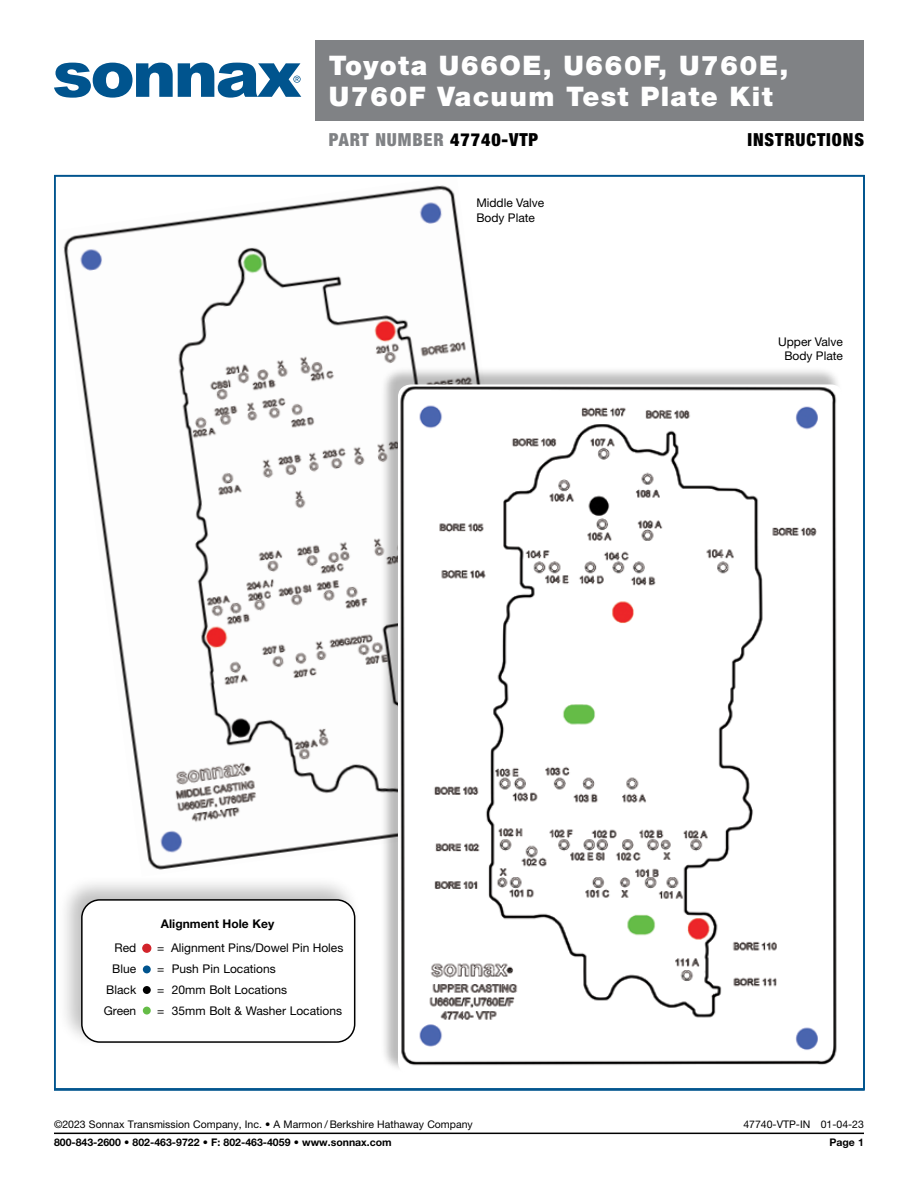
<style>
.page{position:relative;width:918px;height:1188px;background:#fff}
.page>*{position:absolute;margin:0;border:0;box-sizing:border-box;transform-origin:0 0}
.t1{font:900 27px/31.5px "Helvetica Neue LT Std";letter-spacing:.05em;color:#fff}
.t2{font:900 condensed 18px "Helvetica Neue LT Std";letter-spacing:.05em;color:#808285}
.t3{font:900 condensed 18px "Helvetica Neue LT Std";letter-spacing:.05em;color:#000}
.t4{font:12px/14.4px "Helvetica Neue LT Std";color:#000}
.t5{font:700 12px "Helvetica Neue LT Std";color:#000}
.t6{font:10.5px "Helvetica Neue LT Std";color:#000}
.t7{font:700 10.5px "Helvetica Neue LT Std";color:#000}
.s1{color:#000}
</style>
<div class="page">
<div style="left:315px;top:40px;width:549px;height:82px;background:#808285"></div>
<div style="left:56px;top:874px;width:305px;height:174px;background:#000;opacity:.25"></div>
<div style="left:82px;top:900px;width:273px;height:142px;background:#fff;border-radius:18px"></div>
<div style="left:143px;top:944px;width:8px;height:8px;background:#d2232a;border-radius:50%"></div>
<div style="left:142px;top:944px;width:9px;height:9px;border:1px solid #d2232a;border-radius:50%"></div>
<div style="left:143px;top:965px;width:8px;height:8px;background:#00548e;border-radius:50%"></div>
<div style="left:143px;top:986px;width:8px;height:8px;background:#000;border-radius:50%"></div>
<div style="left:143px;top:1007px;width:8px;height:8px;background:#65bc47;border-radius:50%"></div>
<div style="left:81px;top:899px;width:274px;height:144px;border:2px solid #000;border-radius:18px"></div>
<img style="left:57px;top:185px;width:422px;height:692px">
<div style="left:380px;top:367px;width:462px;height:706px;background:#000;opacity:.27"></div>
<img style="left:399px;top:385px;width:443px;height:688px">
<div style="left:398px;top:384px;width:445px;height:690px;border:2px solid #fff;border-radius:12px"></div>
<svg style="left:54px;top:63px;width:247px;height:35px"></svg>
<hr style="left:54px;top:1133px;width:810px;height:1px;background:#000">
<h1 class="t1" style="left:329px;top:49px;width:461px">Toyota U66OE, U660F, U760E,<br>U760F Vacuum Test Plate Kit</h1>
<h2 class="t2" style="left:329px;top:128px;width:211px">PART NUMBER <span class="s1">47740-VTP</span></h2>
<h2 class="t3" style="left:747px;top:128px;width:118px">INSTRUCTIONS</h2>
<p class="t4" style="left:476px;top:196px;width:70px">Middle Valve<br>Body Plate</p>
<p class="t5" style="left:161px;top:917px;width:115px">Alignment Hole Key</p>
<p class="t4" style="left:115px;top:941px;width:23px">Red</p>
<p class="t4" style="left:157px;top:941px;width:188px">= Alignment Pins/Dowel Pin Holes</p>
<p class="t4" style="left:112px;top:962px;width:25px">Blue</p>
<p class="t4" style="left:157px;top:962px;width:120px">= Push Pin Locations</p>
<p class="t4" style="left:106px;top:982px;width:31px">Black</p>
<p class="t4" style="left:157px;top:982px;width:131px">= 20mm Bolt Locations</p>
<p class="t4" style="left:104px;top:1003px;width:34px">Green</p>
<p class="t4" style="left:157px;top:1003px;width:186px">= 35mm Bolt &amp; Washer Locations</p>
<p class="t4" style="left:778px;top:334px;width:66px;text-align:center">Upper Valve<br>Body Plate</p>
<p class="t6" style="left:54px;top:1118px;width:420px">©2023 Sonnax Transmission Company, Inc. • A Marmon / Berkshire Hathaway Company</p>
<p class="t6" style="left:743px;top:1118px;width:122px">47740-VTP-IN 01-04-23</p>
<p class="t7" style="left:54px;top:1136px;width:339px">800-843-2600 • 802-463-9722 • F: 802-463-4059 • www.sonnax.com</p>
<p class="t7" style="left:829px;top:1136px;width:36px">Page 1</p>
</div>
